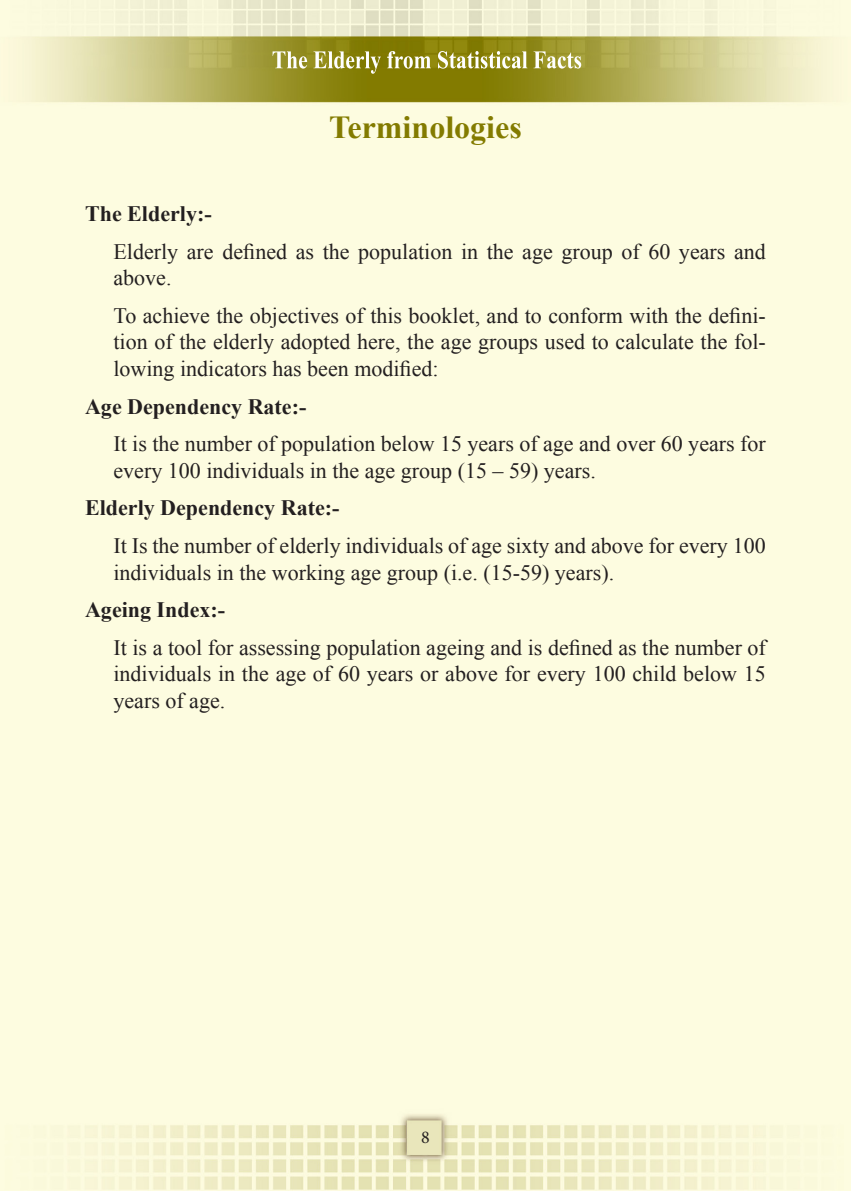
<style>
.page{position:relative;width:851px;height:1191px;background:#fff}
.page>*{position:absolute;margin:0;border:0;box-sizing:border-box;transform-origin:0 0}
.t1{font:700 32px "Times New Roman";color:#837b00}
.t2{font:22px/26.4px "Times New Roman";color:#231f20}
.t3{font:700 22px "Times New Roman";color:#231f20}
.t4{font:18px "Minion Pro";color:#231f20}
</style>
<div class="page">
<img style="left:0;top:0;width:850px;height:1191px">
<svg style="left:272px;top:51px;width:309px;height:23px"></svg>
<h1 class="t1" style="left:329px;top:105px;width:194px">Terminologies</h1>
<p class="t3" style="left:85px;top:198px;width:128px">The Elderly:-</p>
<p class="t2" style="left:113px;top:238px;width:653px">Elderly are defined as the population in the age group of 60 years and above.</p>
<p class="t2" style="left:113px;top:302px;width:653px">To achieve the objectives of this booklet, and to conform with the defini-</p>
<p class="t2" style="left:113px;top:328px;width:654px">tion of the elderly adopted here, the age groups used to calculate the fol-</p>
<p class="t2" style="left:113px;top:355px;width:327px">lowing indicators has been modified:</p>
<p class="t3" style="left:85px;top:391px;width:223px">Age Dependency Rate:-</p>
<p class="t2" style="left:113px;top:430px;width:653px">It is the number of population below 15 years of age and over 60 years for every 100 individuals in the age group (15 – 59) years.</p>
<p class="t3" style="left:85px;top:493px;width:256px">Elderly Dependency Rate:-</p>
<p class="t2" style="left:113px;top:532px;width:653px">It Is the number of elderly individuals of age sixty and above for every 100 individuals in the working age group (.e. i( 15-59) years .(</p>
<p class="t3" style="left:85px;top:595px;width:141px">Ageing Index:-</p>
<p class="t2" style="left:113px;top:634px;width:653px;text-align:justify">It is a tool for assessing population ageing and is defined as the number of individuals in the age of 60 years or above for every 100 child below 15 years of age.</p>
<p class="t4" style="left:421px;top:1125px;width:10px">8</p>
</div>
